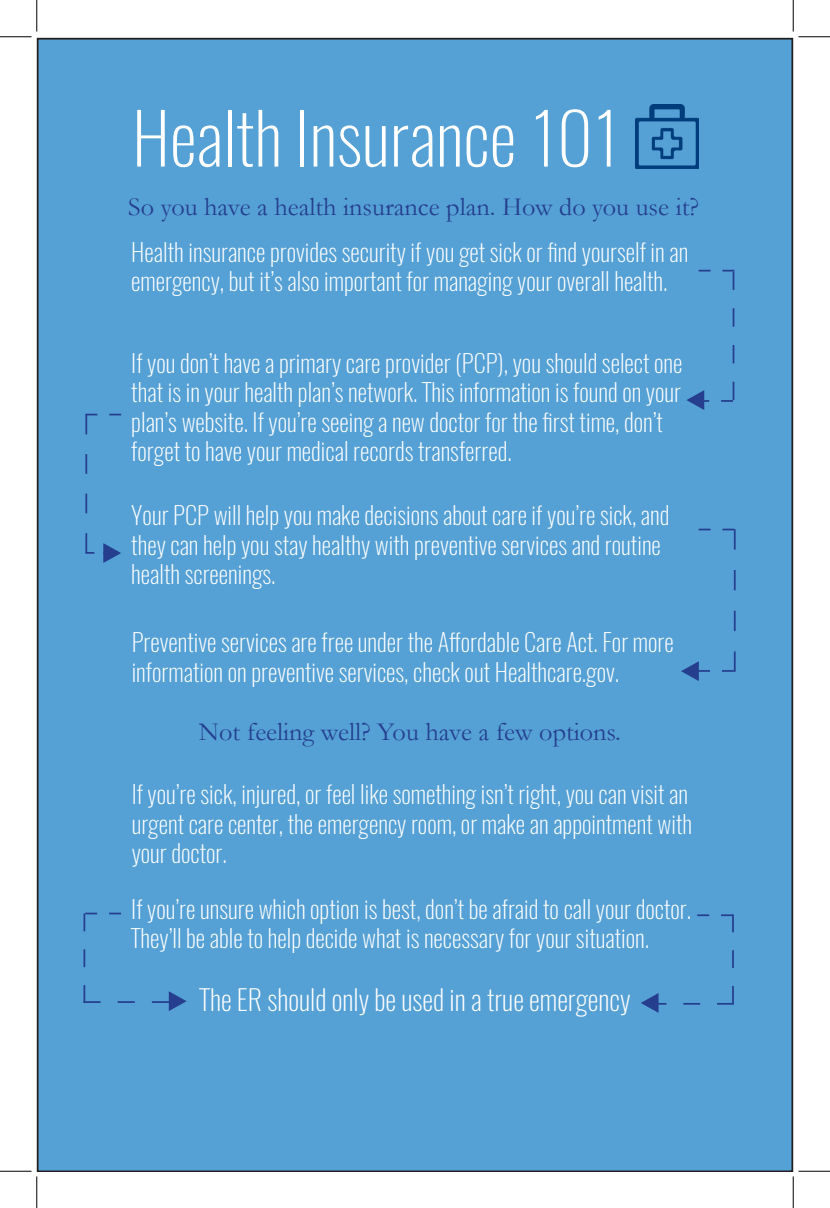
<style>
.page{position:relative;width:830px;height:1208px;background:#fff}
.page>*{position:absolute;margin:0;border:0;box-sizing:border-box;transform-origin:0 0}
.t1{font:200 70px "Oswald";color:#fff}
.t2{font:200 28px "Oswald";color:#fff}
.t3{font:26.25px "Garamond";color:#253f8e}
.t4{font:200 24.5px/29.4px "Oswald";color:#fff}
</style>
<div class="page">
<div style="left:37px;top:38px;width:756px;height:1133px;background:#55a1d5"></div>
<div style="left:132px;top:90px;width:493px;height:90px;background:#55a1d5"></div>
<div style="left:103px;top:198px;width:620px;height:30px;background:#55a1d5"></div>
<div style="left:131px;top:346px;width:567px;height:134px;background:#55a1d5"></div>
<div style="left:131px;top:235px;width:567px;height:73px;background:#55a1d5"></div>
<div style="left:131px;top:498px;width:567px;height:109px;background:#55a1d5"></div>
<div style="left:132px;top:625px;width:567px;height:73px;background:#55a1d5"></div>
<div style="left:132px;top:777px;width:567px;height:90px;background:#55a1d5"></div>
<svg style="left:85px;top:414px;width:37px;height:150px;background:#519ad0"></svg>
<div style="left:131px;top:723px;width:557px;height:30px;background:#55a1d5"></div>
<img style="left:635px;top:105px;width:63px;height:63px">
<div style="left:131px;top:892px;width:567px;height:89px;background:#55a1d5"></div>
<div style="left:131px;top:980px;width:567px;height:54px;background:#55a1d5"></div>
<div style="left:685px;top:270px;width:49px;height:141px;background:#55a1d5"></div>
<div style="left:680px;top:528px;width:55px;height:154px;background:#55a1d5"></div>
<svg style="left:641px;top:914px;width:92px;height:100px"></svg>
<svg style="left:83px;top:912px;width:104px;height:100px"></svg>
<hr style="left:0;top:36px;width:32px;height:1px;background:#000">
<hr style="left:798px;top:36px;width:32px;height:1px;background:#000">
<hr style="left:0;top:1170px;width:32px;height:1px;background:#000">
<hr style="left:798px;top:1170px;width:32px;height:1px;background:#000">
<hr style="left:36px;top:0;width:1px;height:32px;background:#000">
<hr style="left:36px;top:1176px;width:1px;height:32px;background:#000">
<hr style="left:792px;top:0;width:1px;height:32px;background:#000">
<hr style="left:792px;top:1176px;width:1px;height:32px;background:#000">
<p class="t1" style="left:132px;top:91px;width:490px">Health Insurance 101</p>
<p class="t3" style="left:128px;top:189px;width:572px">So you have a health insurance plan. How do you use it?</p>
<p class="t4" style="left:131px;top:237px;width:558px">Health insurance provides security if you get sick or find yourself in an emergency, but it’s also important for managing your overall health.</p>
<p class="t4" style="left:131px;top:348px;width:552px">If you don’t have a primary care provider (PCP), you should select one that is in your health plan’s network. This information is found on your plan’s website. If you’re seeing a new doctor for the first time, don’t forget to have your medical records transferred.</p>
<p class="t4" style="left:131px;top:500px;width:539px">Your PCP will help you make decisions about care if you’re sick, and they can help you stay healthy with preventive services and routine health screenings.</p>
<p class="t4" style="left:132px;top:627px;width:543px">Preventive services are free under the Affordable Care Act. For more information on preventive services, check out Healthcare.gov.</p>
<p class="t3" style="left:199px;top:714px;width:423px">Not feeling well? You have a few options.</p>
<p class="t4" style="left:132px;top:779px;width:562px">If you’re sick, injured, or feel like something isn’t right, you can visit an urgent care center, the emergency room, or make an appointment with your doctor.</p>
<p class="t4" style="left:131px;top:894px;width:561px">If you’re unsure which option is best, don’t be afraid to call your doctor.<br>They’ll be able to help decide what is necessary for your situation.</p>
<p class="t2" style="left:199px;top:980px;width:432px">The ER should only be used in a true emergency</p>
</div>
